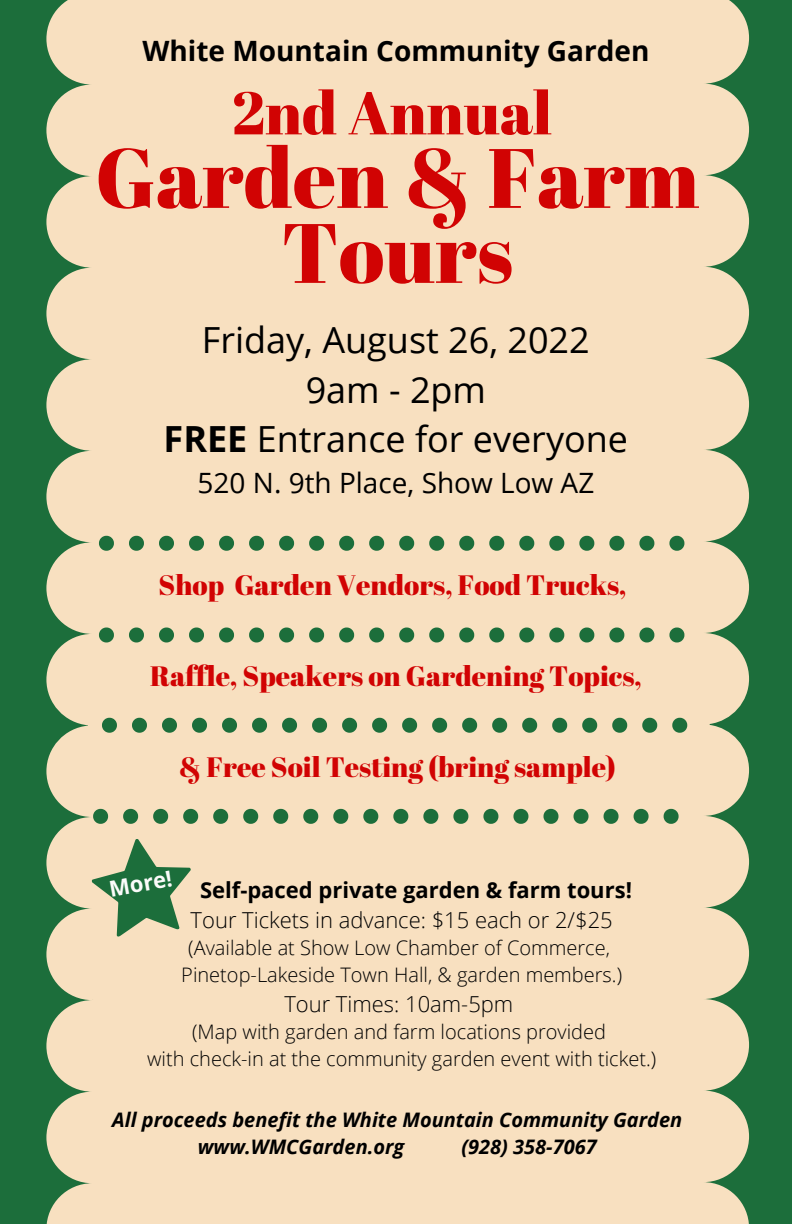
<style>
.page{position:relative;width:792px;height:1224px;background:#1c6e3b}
.page>*{position:absolute;margin:0;border:0;box-sizing:border-box;transform-origin:0 0}
.t1{font:84px/75px "Abril Fatface";color:#d10303;text-align:center}
.t2{font:60px "Abril Fatface";color:#d10303}
.t3{font:36px/49.6px "Open Sans";color:#000;text-align:center}
.t4{font:28px "Abril Fatface";color:#d10303}
.t5{font:700 28px "Open Sans";color:#000}
.t6{font:28px "Open Sans";color:#000}
.t7{font:300 22px "Open Sans";color:#000}
.t8{font:700 22px "Open Sans";color:#000}
.t9{font:700 22px "Open Sans";color:#fbfbfa}
.t10{font:300 20px/27px "Open Sans";color:#000;text-align:center}
.t11{font:italic 700 20px/27px "Open Sans";color:#000}
.s1{font-weight:700}
</style>
<div class="page">
<div style="left:46px;top:0;width:703px;height:1224px;background:#f8e0c0"></div>
<svg style="left:99px;top:628px;width:585px;height:15px"></svg>
<svg style="left:102px;top:718px;width:585px;height:15px"></svg>
<svg style="left:93px;top:809px;width:586px;height:15px"></svg>
<svg style="left:99px;top:536px;width:585px;height:15px"></svg>
<svg style="left:87px;top:833px;width:111px;height:106px"></svg>
<h3 class="t5" style="left:143px;top:31px;width:508px">White Mountain Community Garden</h3>
<h2 class="t2" style="left:232px;top:71px;width:321px">2nd Annual</h2>
<h1 class="t1" style="left:95px;top:138px;width:606px">Garden &amp; Farm<br>Tours</h1>
<h3 class="t3" style="left:164px;top:315px;width:466px">Friday, August 26, 2022<br>9am - 2pm<br><span class="s1">FREE</span> Entrance for everyone</h3>
<h3 class="t6" style="left:198px;top:463px;width:398px">520 N. 9th Place, Show Low AZ</h3>
<h3 class="t4" style="left:159px;top:565px;width:469px">Shop Garden Vendors, Food Trucks,</h3>
<h3 class="t4" style="left:150px;top:656px;width:493px">Raffle, Speakers on Gardening Topics,</h3>
<h3 class="t4" style="left:179px;top:747px;width:439px">&amp; Free Soil Testing (bring sample)</h3>
<p class="t9" style="left:107px;top:873px;width:65px;rotate:-10deg">More!</p>
<p class="t8" style="left:200px;top:875px;width:433px">Self-paced private garden &amp; farm tours!</p>
<p class="t7" style="left:191px;top:905px;width:424px">Tour Tickets in advance: $15 each or 2/$25</p>
<p class="t10" style="left:181px;top:934px;width:442px">(Available at Show Low Chamber of Commerce,<br>Pinetop-Lakeside Town Hall, &amp; garden members.)</p>
<p class="t7" style="left:284px;top:989px;width:231px">Tour Times: 10am-5pm</p>
<p class="t10" style="left:147px;top:1018px;width:511px">(Map with garden and farm locations provided<br>with check-in at the community garden event with ticket.)</p>
<p class="t11" style="left:198px;top:1106px;width:486px;text-indent:-86px">All proceeds benefit the White Mountain Community Garden www.WMCGarden.org</p>
<p class="t11" style="left:461px;top:1133px;width:137px">(928) 358-7067</p>
</div>
